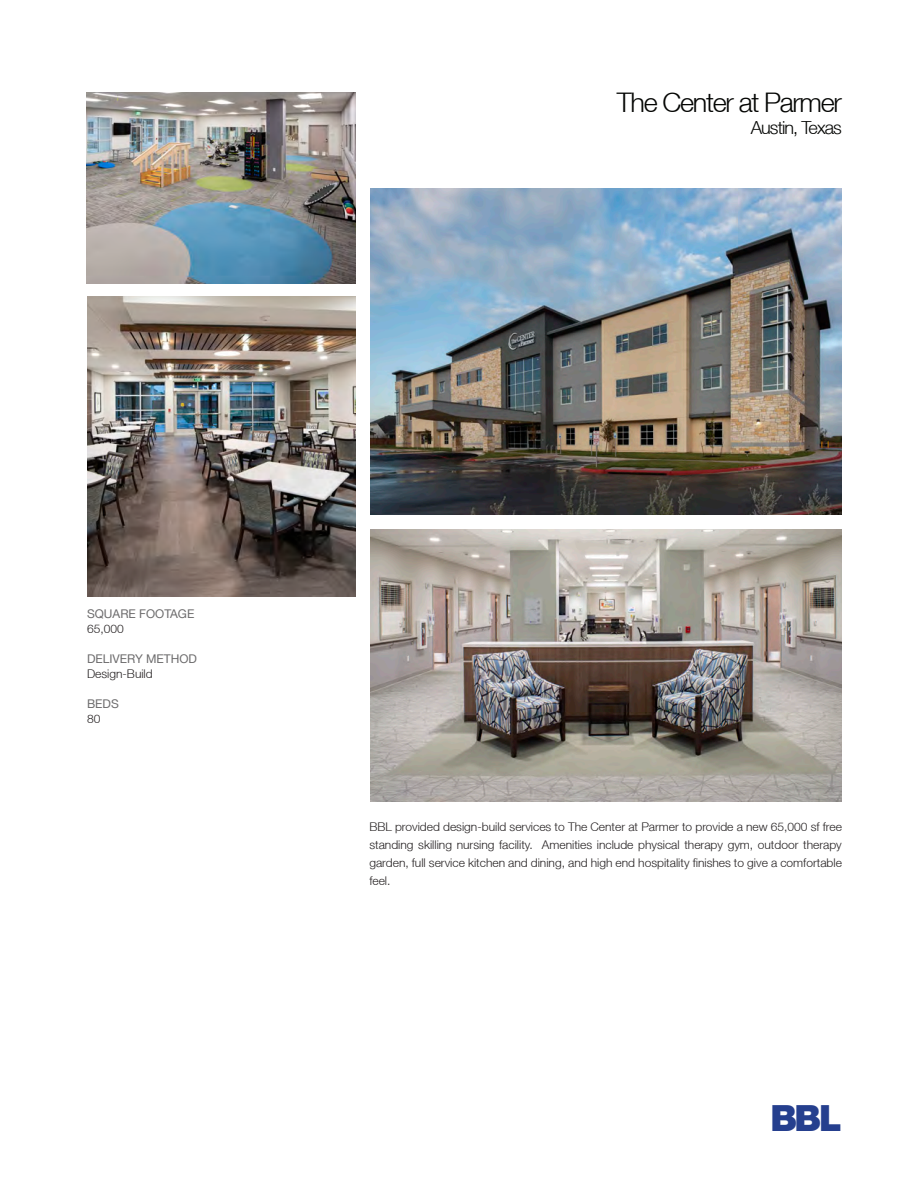
<style>
.page{position:relative;width:918px;height:1188px;background:#fff}
.page>*{position:absolute;margin:0;border:0;box-sizing:border-box;transform-origin:0 0}
.t1{font:900 36px "Helvetica Neue LT";color:#253f8e}
.t2{font:300 27px "Helvetica Neue LT";letter-spacing:-.05em;color:#040503}
.t3{font:300 18px "Helvetica Neue LT";letter-spacing:-.05em;color:#040503}
.t4{font:300 12px/18px "Helvetica Neue LT";color:#231f20;text-align:justify}
.t5{font:12px/15px "Helvetica Neue LT";color:#6c6b6c}
.s1{font-weight:300;color:#231f20}
</style>
<div class="page">
<img style="left:371px;top:188px;width:471px;height:326px">
<img style="left:370px;top:529px;width:472px;height:272px">
<img style="left:87px;top:296px;width:269px;height:300px">
<img style="left:87px;top:93px;width:269px;height:190px">
<p class="t2" style="left:617px;top:86px;width:226px">The Center at Parmer</p>
<p class="t3" style="left:751px;top:116px;width:93px">Austin, Texas</p>
<p class="t5" style="left:87px;top:606px;width:109px">SQUARE FOOTAGE<br><span class="s1">65,000</span></p>
<p class="t5" style="left:87px;top:651px;width:112px">DELIVERY METHOD<br><span class="s1">Design-Build</span></p>
<p class="t5" style="left:87px;top:696px;width:33px">BEDS<br><span class="s1">80</span></p>
<p class="t4" style="left:369px;top:818px;width:474px">BBL provided design-build services to The Center at Parmer to provide a new 65,000 sf free standing skilling nursing facility. Amenities include physical therapy gym, outdoor therapy garden, full service kitchen and dining, and high end hospitality finishes to give a comfortable feel.</p>
<p class="t1" style="left:771px;top:1097px;width:73px">BBL</p>
</div>
